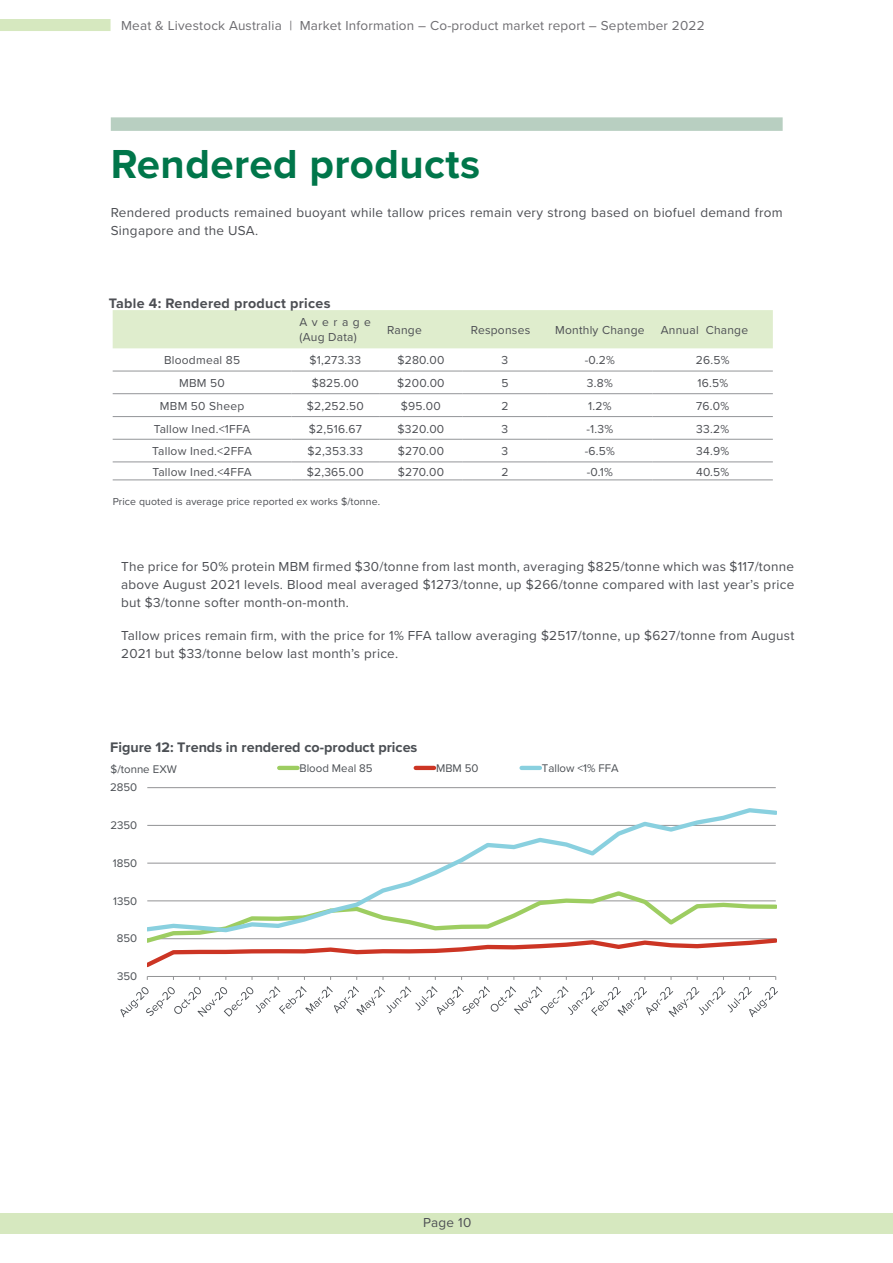
<style>
.page{position:relative;width:893px;height:1263px;background:#fff}
.page>*{position:absolute;margin:0;border:0;box-sizing:border-box;transform-origin:0 0}
.MLA_Heading_1{font:700 42px "Proxima Nova";letter-spacing:.01em;color:#00764a}
.t1{font:700 14.4px "Proxima Nova";color:#4b4f54}
.Table_Title{font:700 14.25px "Proxima Nova";letter-spacing:.02em;color:#4d4f54}
.MLA_Paragraph{font:13.5px/18px "Proxima Nova";letter-spacing:.02em;color:#4d4f54}
.t2{font:13.5px "Proxima Nova";letter-spacing:.015em;color:#6e6d71}
.Table_Text_Centered{font:12px "Proxima Nova";letter-spacing:.02em;color:#4d4f54}
.Table_Text_Centered-2{font:12px/15px "Proxima Nova";letter-spacing:.36em;color:#4d4f54}
.t3{font:11.4px "Proxima Nova";color:#4b4f54}
.Footnote{font:10.5px "Proxima Nova";letter-spacing:.01em;color:#4d4f54}
</style>
<div class="page">
<div style="left:0;top:19px;width:111px;height:12px;background:#d6e8bf"></div>
<div style="left:0;top:1213px;width:893px;height:21px;background:#d6e8bf"></div>
<div style="left:111px;top:117px;width:672px;height:14px;background:#b8cfc1"></div>
<hr style="left:147px;top:787px;width:629px;height:1px;background:#929395">
<svg style="left:147px;top:935px;width:629px;height:45px"></svg>
<svg style="left:147px;top:808px;width:629px;height:127px"></svg>
<svg style="left:120px;top:986px;width:658px;height:31px"></svg>
<hr style="left:279px;top:766px;width:19px;height:4px;background:#9dcd61">
<hr style="left:416px;top:766px;width:18px;height:4px;background:#cc3524">
<hr style="left:522px;top:766px;width:18px;height:4px;background:#89d0df">
<div style="left:113px;top:310px;width:660px;height:38px;background:#dfedcd"></div>
<hr style="left:291px;top:371px;width:88px;height:1px;background:#939598">
<hr style="left:379px;top:371px;width:84px;height:1px;background:#939598">
<hr style="left:463px;top:371px;width:84px;height:1px;background:#939598">
<hr style="left:547px;top:371px;width:106px;height:1px;background:#939598">
<hr style="left:653px;top:371px;width:120px;height:1px;background:#939598">
<hr style="left:113px;top:393px;width:178px;height:1px;background:#939598">
<hr style="left:291px;top:393px;width:88px;height:1px;background:#939598">
<hr style="left:379px;top:393px;width:84px;height:1px;background:#939598">
<hr style="left:463px;top:393px;width:84px;height:1px;background:#939598">
<hr style="left:547px;top:393px;width:106px;height:1px;background:#939598">
<hr style="left:653px;top:393px;width:120px;height:1px;background:#939598">
<hr style="left:113px;top:416px;width:178px;height:1px;background:#939598">
<hr style="left:291px;top:416px;width:88px;height:1px;background:#939598">
<hr style="left:379px;top:416px;width:84px;height:1px;background:#939598">
<hr style="left:463px;top:416px;width:84px;height:1px;background:#939598">
<hr style="left:547px;top:416px;width:106px;height:1px;background:#939598">
<hr style="left:653px;top:416px;width:120px;height:1px;background:#939598">
<hr style="left:113px;top:439px;width:178px;height:1px;background:#939598">
<hr style="left:291px;top:439px;width:88px;height:1px;background:#939598">
<hr style="left:379px;top:439px;width:84px;height:1px;background:#939598">
<hr style="left:463px;top:439px;width:84px;height:1px;background:#939598">
<hr style="left:547px;top:439px;width:106px;height:1px;background:#939598">
<hr style="left:653px;top:439px;width:120px;height:1px;background:#939598">
<hr style="left:113px;top:461px;width:178px;height:1px;background:#939598">
<hr style="left:291px;top:461px;width:88px;height:1px;background:#939598">
<hr style="left:379px;top:461px;width:84px;height:1px;background:#939598">
<hr style="left:463px;top:461px;width:84px;height:1px;background:#939598">
<hr style="left:547px;top:461px;width:106px;height:1px;background:#939598">
<hr style="left:653px;top:461px;width:120px;height:1px;background:#939598">
<hr style="left:113px;top:479px;width:178px;height:1px;background:#939598">
<hr style="left:291px;top:479px;width:88px;height:1px;background:#939598">
<hr style="left:379px;top:479px;width:84px;height:1px;background:#939598">
<hr style="left:463px;top:479px;width:84px;height:1px;background:#939598">
<hr style="left:547px;top:479px;width:106px;height:1px;background:#939598">
<hr style="left:653px;top:479px;width:120px;height:1px;background:#939598">
<hr style="left:113px;top:371px;width:178px;height:1px;background:#939598">
<p class="t2" style="left:121px;top:15px;width:585px">Meat &amp; Livestock Australia | Market Information – Co-product market report – September 2022</p>
<p class="MLA_Heading_1" style="left:111px;top:132px;width:371px">Rendered products</p>
<p class="MLA_Paragraph" style="left:111px;top:202px;width:673px">Rendered products remained buoyant while tallow prices remain very strong based on biofuel demand from<br>Singapore and the USA.</p>
<p class="Table_Title" style="left:109px;top:292px;width:223px">Table 4: Rendered product prices</p>
<p class="Table_Text_Centered-2" style="left:300px;top:314px;width:73px">Average (Aug Data)</p>
<p class="Table_Text_Centered" style="left:387px;top:321px;width:36px">Range</p>
<p class="Table_Text_Centered" style="left:471px;top:321px;width:61px">Responses</p>
<p class="Table_Text_Centered" style="left:555px;top:321px;width:91px">Monthly Change</p>
<p class="Table_Text_Centered" style="left:661px;top:321px;width:89px">Annual Change</p>
<p class="Table_Text_Centered" style="left:164px;top:351px;width:78px">Bloodmeal 85</p>
<p class="Table_Text_Centered" style="left:309px;top:351px;width:53px">$1,273.33</p>
<p class="Table_Text_Centered" style="left:397px;top:351px;width:49px">$280.00</p>
<p class="Table_Text_Centered" style="left:502px;top:351px;width:8px">3</p>
<p class="Table_Text_Centered" style="left:585px;top:351px;width:32px">-0.2%</p>
<p class="Table_Text_Centered" style="left:696px;top:351px;width:35px">26.5%</p>
<p class="Table_Text_Centered" style="left:179px;top:374px;width:47px">MBM 50</p>
<p class="Table_Text_Centered" style="left:312px;top:374px;width:49px">$825.00</p>
<p class="Table_Text_Centered" style="left:397px;top:374px;width:49px">$200.00</p>
<p class="Table_Text_Centered" style="left:501px;top:374px;width:9px">5</p>
<p class="Table_Text_Centered" style="left:587px;top:374px;width:27px">3.8%</p>
<p class="Table_Text_Centered" style="left:697px;top:374px;width:32px">16.5%</p>
<p class="Table_Text_Centered" style="left:160px;top:397px;width:86px">MBM 50 Sheep</p>
<p class="Table_Text_Centered" style="left:307px;top:397px;width:59px">$2,252.50</p>
<p class="Table_Text_Centered" style="left:401px;top:397px;width:41px">$95.00</p>
<p class="Table_Text_Centered" style="left:501px;top:397px;width:9px">2</p>
<p class="Table_Text_Centered" style="left:588px;top:397px;width:25px">1.2%</p>
<p class="Table_Text_Centered" style="left:696px;top:397px;width:35px">76.0%</p>
<p class="Table_Text_Centered" style="left:154px;top:420px;width:98px">Tallow Ined.&lt;1FFA</p>
<p class="Table_Text_Centered" style="left:309px;top:420px;width:55px">$2,516.67</p>
<p class="Table_Text_Centered" style="left:398px;top:420px;width:48px">$320.00</p>
<p class="Table_Text_Centered" style="left:502px;top:420px;width:8px">3</p>
<p class="Table_Text_Centered" style="left:586px;top:420px;width:28px">-1.3%</p>
<p class="Table_Text_Centered" style="left:696px;top:420px;width:34px">33.2%</p>
<p class="Table_Text_Centered" style="left:152px;top:442px;width:101px">Tallow Ined.&lt;2FFA</p>
<p class="Table_Text_Centered" style="left:308px;top:442px;width:57px">$2,353.33</p>
<p class="Table_Text_Centered" style="left:398px;top:442px;width:48px">$270.00</p>
<p class="Table_Text_Centered" style="left:502px;top:442px;width:8px">3</p>
<p class="Table_Text_Centered" style="left:585px;top:442px;width:32px">-6.5%</p>
<p class="Table_Text_Centered" style="left:696px;top:442px;width:34px">34.9%</p>
<p class="Table_Text_Centered" style="left:152px;top:463px;width:101px">Tallow Ined.&lt;4FFA</p>
<p class="Table_Text_Centered" style="left:307px;top:463px;width:59px">$2,365.00</p>
<p class="Table_Text_Centered" style="left:398px;top:463px;width:48px">$270.00</p>
<p class="Table_Text_Centered" style="left:501px;top:463px;width:9px">2</p>
<p class="Table_Text_Centered" style="left:587px;top:463px;width:28px">-0.1%</p>
<p class="Table_Text_Centered" style="left:696px;top:463px;width:35px">40.5%</p>
<p class="Footnote" style="left:113px;top:494px;width:269px">Price quoted is average price reported ex works $/tonne.</p>
<p class="MLA_Paragraph" style="left:121px;top:557px;width:675px;text-align:justify">The price for 50% protein MBM firmed $30/tonne from last month, averaging $825/tonne which was $117/tonne above August 2021 levels. Blood meal averaged $1273/tonne, up $266/tonne compared with last year’s price but $3/tonne softer month-on-month.</p>
<p class="MLA_Paragraph" style="left:121px;top:626px;width:675px">Tallow prices remain firm, with the price for 1% FFA tallow averaging $2517/tonne, up $627/tonne from August<br>2021 but $33/tonne below last month’s price.</p>
<p class="t1" style="left:110px;top:737px;width:309px">Figure 12: Trends in rendered co-product prices</p>
<p class="t3" style="left:299px;top:759px;width:75px">Blood Meal 85</p>
<p class="t3" style="left:436px;top:759px;width:44px">MBM 50</p>
<p class="t3" style="left:542px;top:759px;width:78px">Tallow &lt;1% FFA</p>
<p class="t3" style="left:111px;top:761px;width:68px">$/tonne EXW</p>
<p class="t3" style="left:110px;top:779px;width:29px">2850</p>
<p class="t3" style="left:110px;top:817px;width:28px">2350</p>
<p class="t3" style="left:113px;top:854px;width:26px">1850</p>
<p class="t3" style="left:113px;top:892px;width:26px">1350</p>
<p class="t3" style="left:117px;top:930px;width:22px">850</p>
<p class="t3" style="left:117px;top:968px;width:22px">350</p>
<p class="MLA_Paragraph" style="left:423px;top:1213px;width:50px">Page 10</p>
</div>
